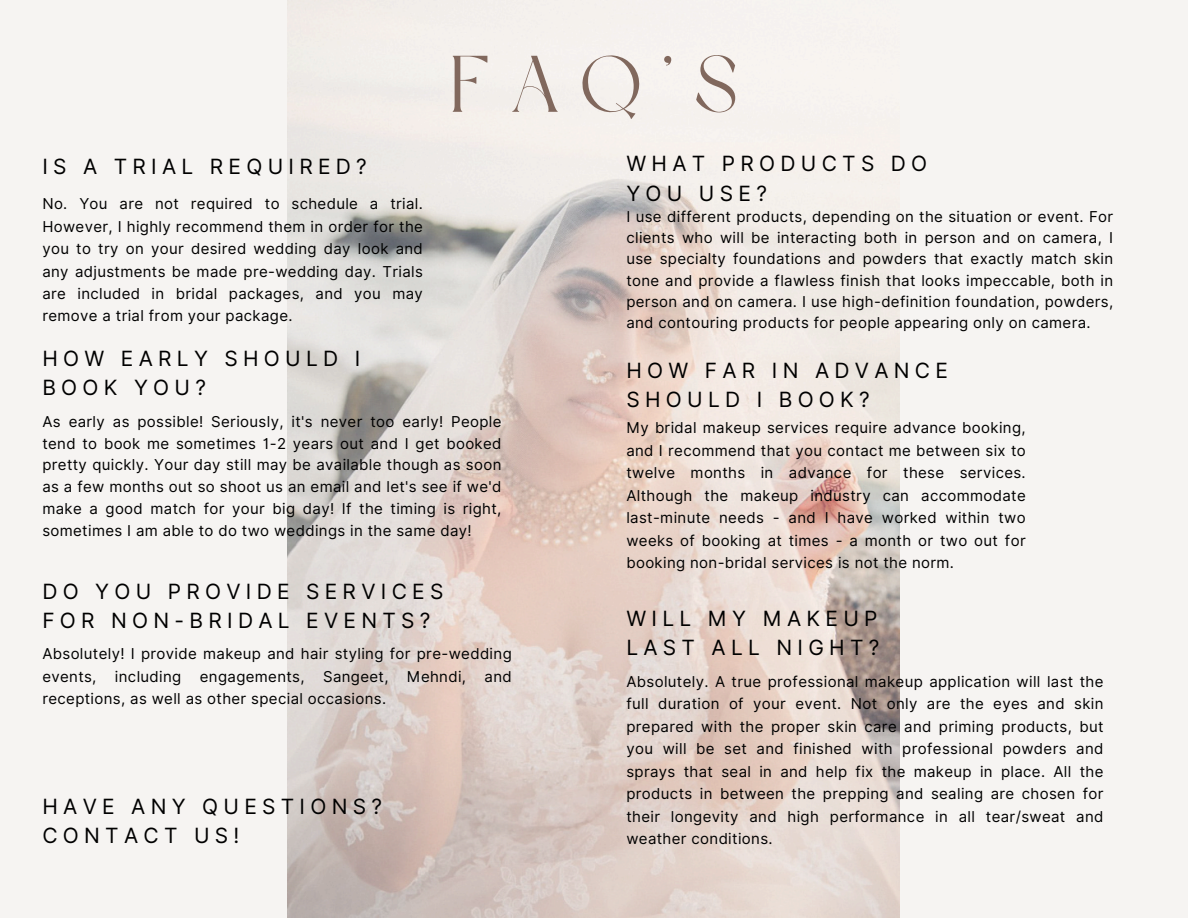
<style>
.page{position:relative;width:1188px;height:918px;background:#f6f4f2}
.page>*{position:absolute;margin:0;border:0;box-sizing:border-box;transform-origin:0 0}
.t1{font:79.8px "Dream Avenue";color:#81685d}
.t2{font:21px/29.2px "Inter";letter-spacing:.25em;color:#000}
.t3{font:15px/22.5px "Inter";letter-spacing:.025em;color:#000;text-align:justify}
</style>
<div class="page">
<img style="left:288px;top:0;width:612px;height:918px">
<p class="t2" style="left:42px;top:152px;width:326px">IS A TRIAL REQUIRED?</p>
<h1 class="t3" style="left:42px;top:193px;width:382px">No. You are not required to schedule a trial.<br>However, I highly recommend them in order for the you to try on your desired wedding day look and any adjustments be made pre-wedding day. Trials are included in bridal packages, and you may remove a trial from your package.</h1>
<p class="t2" style="left:42px;top:343px;width:319px">HOW EARLY SHOULD I<br>BOOK YOU?</p>
<h2 class="t1" style="left:450px;top:52px;width:289px">FAQ’S</h2>
<h2 class="t2" style="left:626px;top:149px;width:302px">WHAT PRODUCTS DO<br>YOU USE?</h2>
<p class="t3" style="left:626px;top:205px;width:488px;line-height:21.3px">I use different products, depending on the situation or event. For clients who will be interacting both in person and on camera, I use specialty foundations and powders that exactly match skin tone and provide a flawless finish that looks impeccable, both in person and on camera. I use high-definition foundation, powders, and contouring products for people appearing only on camera.</p>
<p class="t2" style="left:626px;top:356px;width:323px">HOW FAR IN ADVANCE<br>SHOULD I BOOK?</p>
<p class="t3" style="left:42px;top:410px;width:461px;line-height:21.9px">As early as possible! Seriously, it's never too early! People tend to book me sometimes 1-2 years out and I get booked pretty quickly. Your day still may be available though as soon as a few months out so shoot us an email and let's see if we'd make a good match for your big day! If the timing is right, sometimes I am able to do two weddings in the same day!</p>
<h2 class="t2" style="left:42px;top:576px;width:403px">DO YOU PROVIDE SERVICES<br>FOR NON-BRIDAL EVENTS?</h2>
<p class="t3" style="left:42px;top:643px;width:471px">Absolutely! I provide makeup and hair styling for pre-wedding events, including engagements, Sangeet, Mehndi, and receptions, as well as other special occasions.</p>
<p class="t2" style="left:42px;top:791px;width:341px">HAVE ANY QUESTIONS?<br>CONTACT US!</p>
<h2 class="t3" style="left:626px;top:416px;width:401px">My bridal makeup services require advance booking, and I recommend that you contact me between six to twelve months in advance for these services.<br>Although the makeup industry can accommodate last-minute needs - and I have worked within two weeks of booking at times - a month or two out for booking non-bridal services is not the norm.</h2>
<h2 class="t2" style="left:626px;top:603px;width:255px">WILL MY MAKEUP<br>LAST ALL NIGHT?</h2>
<h2 class="t3" style="left:626px;top:670px;width:479px">Absolutely. A true professional makeup application will last the full duration of your event. Not only are the eyes and skin prepared with the proper skin care and priming products, but you will be set and finished with professional powders and sprays that seal in and help fix the makeup in place. All the products in between the prepping and sealing are chosen for their longevity and high performance in all tear/sweat and weather conditions.</h2>
</div>
